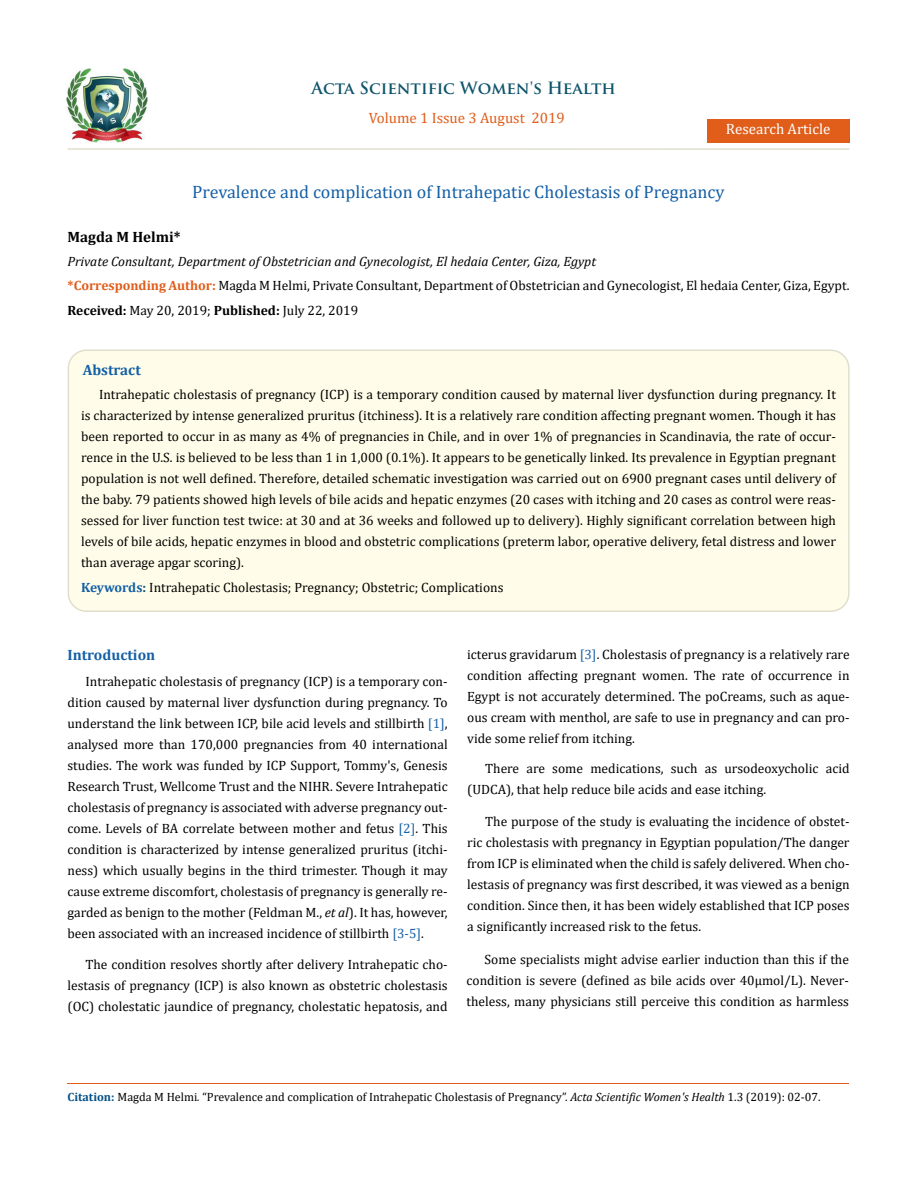
<style>
.page{position:relative;width:917px;height:1188px;background:#fff}
.page>*{position:absolute;margin:0;border:0;box-sizing:border-box;transform-origin:0 0}
.t1{font:18px "Cambria";color:#1560a6}
.t2{font:700 16.5px "Trajan Pro";color:#0e546a}
.t3{font:15px "Cambria";color:#e05d1a}
.t4{font:700 15px "Cambria";color:#1560a6}
.t5{font:15px "Cambria";color:#fff}
.t6{font:700 15px "Cambria";color:#000}
.t7{font:13.5px/21px "Cambria";color:#000;text-align:justify}
.t8{font:12px "Cambria";color:#000}
.s1{font-style:italic}
.s2{font-weight:700;color:#e05d1a}
.s3{font-weight:700}
.s4{font-weight:700;color:#1560a6}
.s5{font-weight:700;color:#0e546a}
.s6{color:#1560a6}
.s7{font-weight:700;color:#035089}
</style>
<div class="page">
<img style="left:67px;top:68px;width:80px;height:74px">
<div style="left:707px;top:119px;width:142px;height:23px;background:#e05d1a"></div>
<div style="left:68px;top:350px;width:780px;height:261px;background:#fffde9;border-radius:18px"></div>
<div style="left:68px;top:350px;width:781px;height:262px;border:2px solid #e0dfcd;border-radius:18px"></div>
<hr style="left:67px;top:148px;width:782px;height:2px;background:#e0dfcd">
<hr style="left:67px;top:1084px;width:782px;height:1px;background:#e05d1a">
<p class="t2" style="left:311px;top:77px;width:306px">Acta Scientific Women's Health</p>
<p class="t3" style="left:369px;top:109px;width:197px">Volume 1 Issue 3 August 2019</p>
<p class="t5" style="left:726px;top:120px;width:106px">Research Article</p>
<h1 class="t1" style="left:192px;top:181px;width:534px">Prevalence and complication of Intrahepatic Cholestasis of Pregnancy</h1>
<p class="t6" style="left:68px;top:226px;width:115px">Magda M Helmi*</p>
<p class="t7" style="left:68px;top:250px;width:783px;line-height:23.5px"><span class="s1">Private Consultant, Department of Obstetrician and Gynecologist, El hedaia Center, Giza, Egypt<br></span><span class="s2">*Corresponding Author:</span> Magda M Helmi, Private Consultant, Department of Obstetrician and Gynecologist, El hedaia Center, Giza, Egypt.</p>
<p class="t7" style="left:68px;top:300px;width:292px"><span class="s3">Received:</span> May 20, 2019; <span class="s3">Published:</span> July 22, 2019</p>
<p class="t4" style="left:83px;top:359px;width:60px">Abstract</p>
<p class="t7" style="left:81px;top:384px;width:756px;text-indent:18px">Intrahepatic cholestasis of pregnancy (ICP) is a temporary condition caused by maternal liver dysfunction during pregnancy. It is characterized by intense generalized pruritus (itchiness). It is a relatively rare condition affecting pregnant women. Though it has been reported to occur in as many as 4% of pregnancies in Chile, and in over 1% of pregnancies in Scandinavia, the rate of occur&shy;rence in the U.S. is believed to be less than 1 in 1,000 (0.1%). It appears to be genetically linked. Its prevalence in Egyptian pregnant population is not well defined. Therefore, detailed schematic investigation was carried out on 6900 pregnant cases until delivery of the baby. 79 patients showed high levels of bile acids and hepatic enzymes (20 cases with itching and 20 cases as control were reas&shy;sessed for liver function test twice: at 30 and at 36 weeks and followed up to delivery). Highly significant correlation between high levels of bile acids, hepatic enzymes in blood and obstetric complications (preterm labor, operative delivery, fetal distress and lower than average apgar scoring).</p>
<p class="t7" style="left:81px;top:577px;width:424px"><span class="s4">Keywords</span><span class="s5">:</span> Intrahepatic Cholestasis; Pregnancy; Obstetric; Complications</p>
<p class="t4" style="left:67px;top:644px;width:89px">Introduction</p>
<p class="t7" style="left:67px;top:670px;width:381px;text-indent:18px">Intrahepatic cholestasis of pregnancy (ICP) is a temporary con&shy;dition caused by maternal liver dysfunction during pregnancy. To understand the link between ICP, bile acid levels and stillbirth <span class="s6">[1]</span>, analysed more than 170,000 pregnancies from 40 international studies. The work was funded by ICP Support, Tommy's, Genesis Research Trust, Wellcome Trust and the NIHR. Severe Intrahepatic cholestasis of pregnancy is associated with adverse pregnancy out&shy;come. Levels of BA correlate between mother and fetus <span class="s6">[2]</span>. This condition is characterized by intense generalized pruritus (itchi&shy;ness) which usually begins in the third trimester. Though it may cause extreme discomfort, cholestasis of pregnancy is generally re&shy;garded as benign to the mother (Feldman M., <span class="s1">et al</span>). It has, however, been associated with an increased incidence of stillbirth <span class="s6">[3-5]</span>.</p>
<p class="t7" style="left:67px;top:954px;width:381px;text-indent:18px">The condition resolves shortly after delivery Intrahepatic cho&shy;lestasis of pregnancy (ICP) is also known as obstetric cholestasis (OC) cholestatic jaundice of pregnancy, cholestatic hepatosis, and</p>
<p class="t7" style="left:467px;top:644px;width:384px">icterus gravidarum <span class="s6">[3]</span>. Cholestasis of pregnancy is a relatively rare condition affecting pregnant women. The rate of occurrence in Egypt is not accurately determined. The poCreams, such as aque&shy;ous cream with menthol, are safe to use in pregnancy and can pro&shy;vide some relief from itching.</p>
<p class="t7" style="left:467px;top:757px;width:384px;text-indent:18px">There are some medications, such as ursodeoxycholic acid (UDCA), that help reduce bile acids and ease itching.</p>
<p class="t7" style="left:467px;top:811px;width:384px;text-indent:18px">The purpose of the study is evaluating the incidence of obstet&shy;ric cholestasis with pregnancy in Egyptian population/The danger from ICP is eliminated when the child is safely delivered. When cho&shy;lestasis of pregnancy was first described, it was viewed as a benign condition. Since then, it has been widely established that ICP poses a significantly increased risk to the fetus.</p>
<p class="t7" style="left:466px;top:949px;width:384px;text-indent:18px">Some specialists might advise earlier induction than this if the condition is severe (defined as bile acids over 40μmol/L). Never&shy;theless, many physicians still perceive this condition as harmless</p>
<p class="t8" style="left:67px;top:1089px;width:754px"><span class="s7">Citation:</span> Magda M Helmi<span class="s1">.</span> “Prevalence and complication of Intrahepatic Cholestasis of Pregnancy”. <span class="s1">Acta Scientific Women's Health</span> 1.3 (2019): 02-07.</p>
</div>
